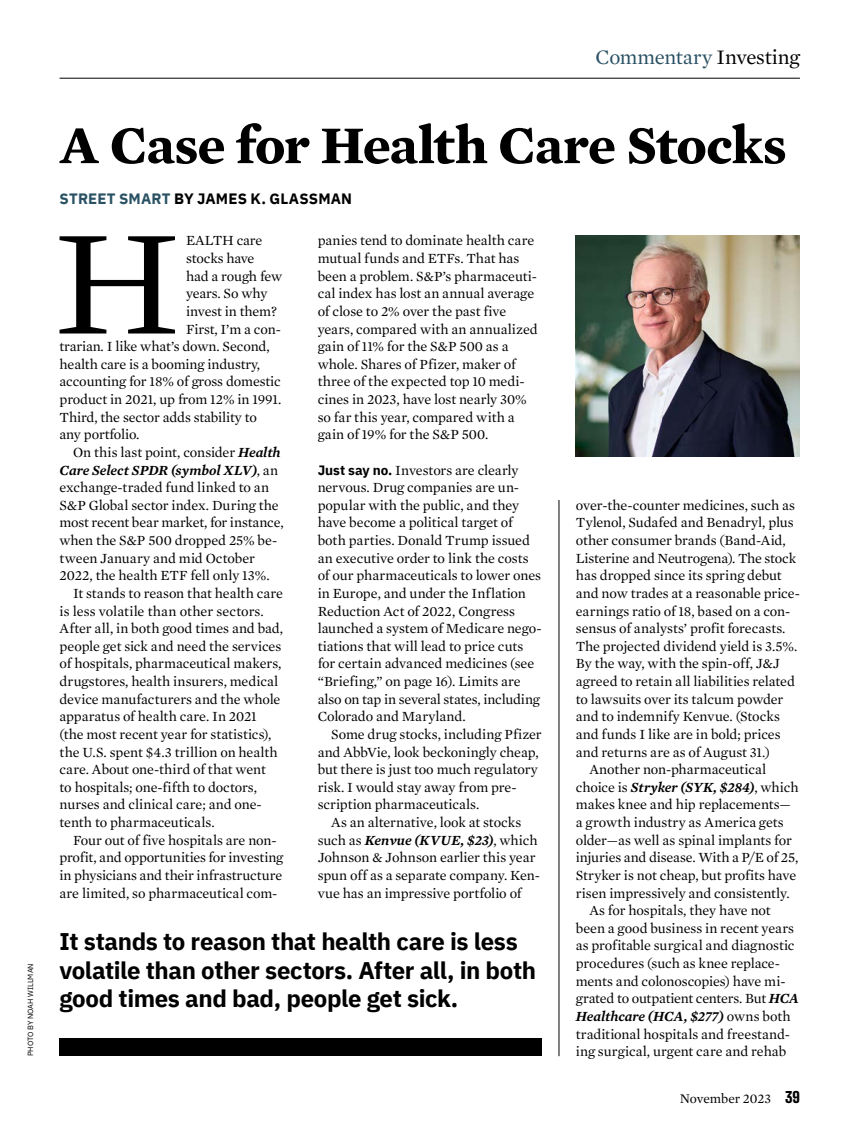
<style>
.page{position:relative;width:851px;height:1134px;background:#fff}
.page>*{position:absolute;margin:0;border:0;box-sizing:border-box;transform-origin:0 0}
.t1{font:152.55px "Mercury Text G1";color:#000}
.t2{font:700 54px "Mercury Text G1";letter-spacing:-.015em;color:#000}
.t3{font:700 24px/28.5px "IBM Plex Sans";letter-spacing:-.015em;color:#000}
.t4{font:21px "Mercury Text G1";letter-spacing:-.015em;color:#295163}
.t5{font:700 15px "IBM Plex Sans";letter-spacing:.01em;color:#000}
.t6{font:14.25px/17.7px "Mercury Text G1";letter-spacing:-.01em;color:#000}
.t7{font:italic 600 14.25px "Mercury Text G1";letter-spacing:-.005em;color:#000}
.t8{font:14.25px "Mercury Text G1";letter-spacing:.01em;color:#000}
.t9{font:13.5px "Mercury Text G1";letter-spacing:-.01em;color:#000}
.t10{font:7.5px "IBM Plex Sans";letter-spacing:.01em;color:#000}
.s1{color:#000}
.s2{color:#295163}
.s3{font-weight:600;font-style:italic}
.s4{font-weight:400;font-style:normal}
.s5{font-family:"IBM Plex Sans";font-weight:700;font-size:13.5px}
.s6{font-family:"Big Shoulders Display";font-weight:900;font-size:15px}
</style>
<div class="page">
<hr style="left:60px;top:78px;width:739px;height:1px;background:#000">
<div style="left:60px;top:1039px;width:481px;height:17px;background:#000"></div>
<hr style="left:558px;top:500px;width:1px;height:556px;background:#000">
<img style="left:576px;top:235px;width:223px;height:222px">
<p class="t10" style="left:25px;top:1056px;width:94px;rotate:-90deg">PHOTO BY NOAH WILLMAN</p>
<h3 class="t4" style="left:595px;top:42px;width:206px">Commentary <span class="s1">Investing</span></h3>
<h2 class="t2" style="left:60px;top:104px;width:728px">A Case for Health Care Stocks</h2>
<p class="t5" style="left:60px;top:187px;width:294px"><span class="s2">STREET SMART</span> BY JAMES K. GLASSMAN</p>
<h1 class="t1" style="left:54px;top:173px;width:127px">H</h1>
<p class="t6" style="left:186px;top:231px;width:78px">EALTH care</p>
<p class="t6" style="left:186px;top:249px;width:70px">stocks have</p>
<p class="t6" style="left:186px;top:266px;width:98px">had a rough few</p>
<p class="t6" style="left:186px;top:284px;width:83px">years. So why</p>
<p class="t6" style="left:186px;top:302px;width:92px">invest in them?</p>
<p class="t6" style="left:186px;top:319px;width:96px">First, I’m a con-</p>
<p class="t6" style="left:60px;top:337px;width:212px">trarian. I like what’s down. Second,</p>
<p class="t6" style="left:60px;top:354px;width:202px">health care is a booming industry,</p>
<p class="t6" style="left:60px;top:372px;width:223px">accounting for 18% of gross domestic</p>
<p class="t6" style="left:60px;top:390px;width:223px">product in 2021, up from 12% in 1991.</p>
<p class="t6" style="left:60px;top:407px;width:199px">Third, the sector adds stability to</p>
<p class="t6" style="left:60px;top:425px;width:81px">any portfolio.</p>
<p class="t6" style="left:73px;top:443px;width:209px">On this last point, consider <span class="s3">Health</span></p>
<p class="t7" style="left:60px;top:459px;width:220px">Care Select SPDR (symbol XLV)<span class="s4">, an</span></p>
<p class="t6" style="left:60px;top:478px;width:211px">exchange-traded fund linked to an</p>
<p class="t6" style="left:60px;top:495px;width:221px">S&amp;P Global sector index. During the</p>
<p class="t6" style="left:60px;top:513px;width:225px">most recent bear market, for instance,</p>
<p class="t6" style="left:60px;top:531px;width:219px">when the S&amp;P 500 dropped 25% be-</p>
<p class="t6" style="left:60px;top:548px;width:197px">tween January and mid October</p>
<p class="t6" style="left:60px;top:566px;width:212px">2022, the health ETF fell only 13%.</p>
<p class="t6" style="left:73px;top:584px;width:211px">It stands to reason that health care</p>
<p class="t8" style="left:60px;top:601px;width:206px">is less volatile than other sectors.</p>
<p class="t6" style="left:60px;top:619px;width:225px">After all, in both good times and bad,</p>
<p class="t6" style="left:60px;top:636px;width:223px">people get sick and need the services</p>
<p class="t6" style="left:60px;top:654px;width:223px">of hospitals, pharmaceutical makers,</p>
<p class="t6" style="left:60px;top:672px;width:220px">drugstores, health insurers, medical</p>
<p class="t6" style="left:60px;top:689px;width:222px">device manufacturers and the whole</p>
<p class="t6" style="left:60px;top:707px;width:199px">apparatus of health care. In 2021</p>
<p class="t6" style="left:60px;top:725px;width:213px">(the most recent year for statistics),</p>
<p class="t6" style="left:60px;top:742px;width:219px">the U.S. spent $4.3 trillion on health</p>
<p class="t6" style="left:60px;top:760px;width:208px">care. About one-third of that went</p>
<p class="t6" style="left:60px;top:777px;width:199px">to hospitals; one-fifth to doctors,</p>
<p class="t6" style="left:60px;top:795px;width:202px">nurses and clinical care; and one-</p>
<p class="t6" style="left:60px;top:813px;width:157px">tenth to pharmaceuticals.</p>
<p class="t6" style="left:73px;top:830px;width:205px">Four out of five hospitals are non-</p>
<p class="t6" style="left:60px;top:848px;width:225px">profit, and opportunities for investing</p>
<p class="t6" style="left:60px;top:866px;width:224px">in physicians and their infrastructure</p>
<p class="t6" style="left:60px;top:883px;width:219px">are limited, so pharmaceutical com-</p>
<p class="t6" style="left:318px;top:231px;width:222px">panies tend to dominate health care mutual funds and ETFs. That has been a problem. S&amp;P’s pharmaceuti&shy;cal index has lost an annual average of close to 2% over the past five years, compared with an annualized gain of 11% for the S&amp;P 500 as a whole. Shares of Pfizer, maker of three of the expected top 10 medi&shy;cines in 2023, have lost nearly 30% so far this year, compared with a gain of 19% for the S&amp;P 500.</p>
<p class="t6" style="left:318px;top:460px;width:225px"><span class="s5">Just say no.</span> Investors are clearly nervous. Drug companies are un&shy;popular with the public, and they have become a political target of both parties. Donald Trump issued an executive order to link the costs of our pharmaceuticals to lower ones in Europe, and under the Inflation Reduction Act of 2022, Congress launched a system of Medicare nego&shy;tiations that will lead to price cuts for certain advanced medicines (see “Briefing,” on page 16). Limits are also on tap in several states, including Colorado and Maryland.</p>
<p class="t6" style="left:318px;top:725px;width:225px;text-indent:13px">Some drug stocks, including Pfizer and AbbVie, look beckoningly cheap, but there is just too much regulatory risk. I would stay away from pre&shy;scription pharmaceuticals.</p>
<p class="t6" style="left:318px;top:813px;width:224px;text-indent:13px">As an alternative, look at stocks such as <span class="s3">Kenvue (KVUE, $23)</span>, which Johnson &amp; Johnson earlier this year spun off as a separate company. Ken&shy;vue has an impressive portfolio of</p>
<h3 class="t3" style="left:60px;top:926px;width:478px">It stands to reason that health care is less volatile than other sectors. After all, in both good times and bad, people get sick.</h3>
<p class="t6" style="left:575px;top:495px;width:221px">over-the-counter medicines, such as</p>
<p class="t6" style="left:575px;top:513px;width:219px">Tylenol, Sudafed and Benadryl, plus</p>
<p class="t6" style="left:575px;top:531px;width:211px">other consumer brands (Band-Aid,</p>
<p class="t6" style="left:575px;top:548px;width:222px">Listerine and Neutrogena). The stock</p>
<p class="t6" style="left:575px;top:566px;width:207px">has dropped since its spring debut</p>
<p class="t6" style="left:575px;top:584px;width:224px">and now trades at a reasonable price-</p>
<p class="t6" style="left:575px;top:601px;width:216px">earnings ratio of 18, based on a con-</p>
<p class="t6" style="left:575px;top:619px;width:211px">sensus of analysts’ profit forecasts.</p>
<p class="t6" style="left:575px;top:636px;width:223px">The projected dividend yield is 3.5%.</p>
<p class="t6" style="left:575px;top:654px;width:206px">By the way, with the spin-off, J&amp;J</p>
<p class="t6" style="left:575px;top:672px;width:221px">agreed to retain all liabilities related</p>
<p class="t6" style="left:575px;top:689px;width:209px">to lawsuits over its talcum powder</p>
<p class="t6" style="left:575px;top:707px;width:205px">and to indemnify Kenvue. (Stocks</p>
<p class="t6" style="left:575px;top:725px;width:206px">and funds I like are in bold; prices</p>
<p class="t6" style="left:575px;top:742px;width:195px">and returns are as of August 31.)</p>
<p class="t6" style="left:589px;top:760px;width:178px">Another non-pharmaceutical</p>
<p class="t7" style="left:575px;top:776px;width:224px"><span class="s4">choice is</span> Stryker (SYK, $284)<span class="s4">, which</span></p>
<p class="t6" style="left:575px;top:795px;width:216px">makes knee and hip replacements—</p>
<p class="t6" style="left:575px;top:813px;width:209px">a growth industry as America gets</p>
<p class="t6" style="left:575px;top:830px;width:217px">older—as well as spinal implants for</p>
<p class="t6" style="left:575px;top:848px;width:224px">injuries and disease. With a P/E of 25,</p>
<p class="t6" style="left:575px;top:866px;width:222px">Stryker is not cheap, but profits have</p>
<p class="t6" style="left:575px;top:883px;width:215px">risen impressively and consistently.</p>
<p class="t6" style="left:589px;top:901px;width:183px">As for hospitals, they have not</p>
<p class="t6" style="left:575px;top:919px;width:220px">been a good business in recent years</p>
<p class="t6" style="left:575px;top:936px;width:220px">as profitable surgical and diagnostic</p>
<p class="t6" style="left:575px;top:954px;width:206px">procedures (such as knee replace-</p>
<p class="t6" style="left:575px;top:971px;width:211px">ments and colonoscopies) have mi-</p>
<p class="t6" style="left:575px;top:989px;width:225px">grated to outpatient centers. But <span class="s3">HCA</span></p>
<p class="t7" style="left:575px;top:1006px;width:216px">Healthcare (HCA, $277) <span class="s4">owns both</span></p>
<p class="t6" style="left:575px;top:1024px;width:216px">traditional hospitals and freestand-</p>
<p class="t6" style="left:575px;top:1042px;width:212px">ing surgical, urgent care and rehab</p>
<p class="t9" style="left:679px;top:1089px;width:122px">November 2023 <span class="s6">39</span></p>
</div>
